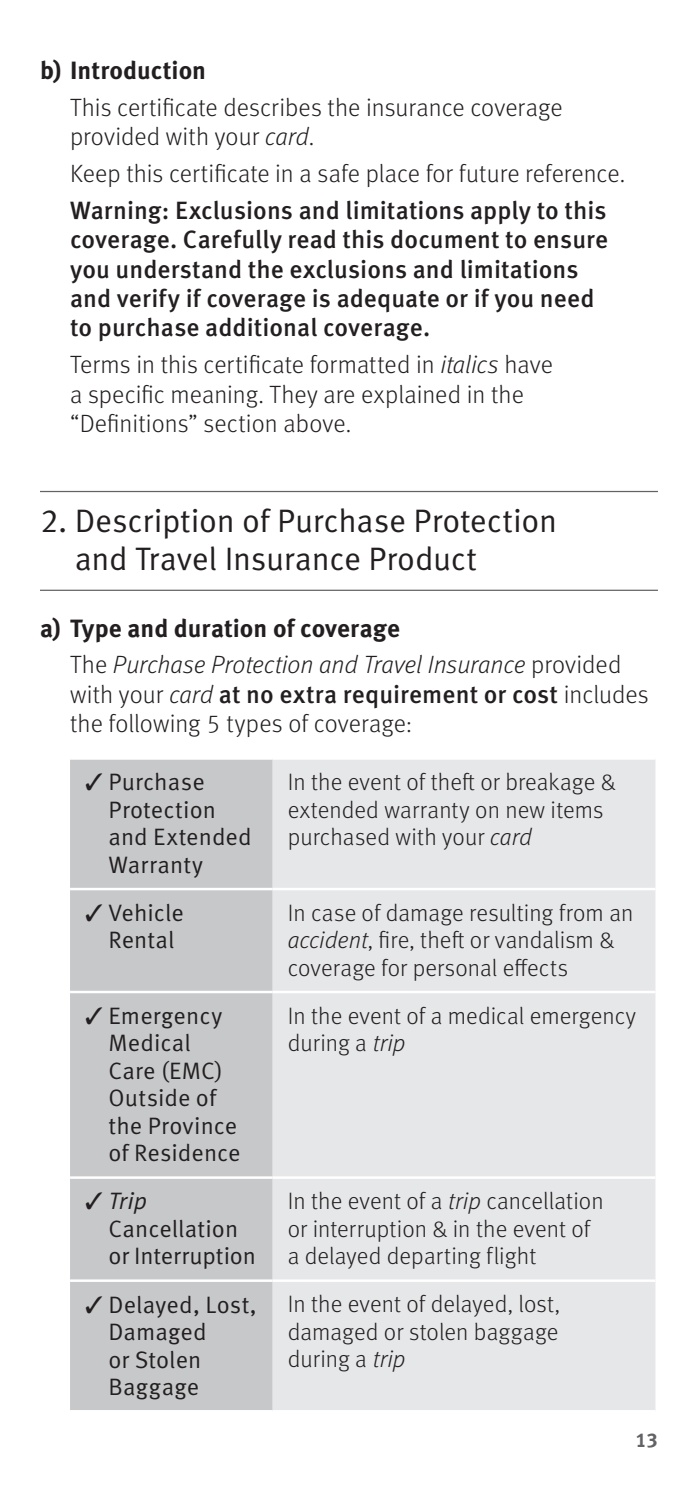
<style>
.page{position:relative;width:698px;height:1508px;background:#fff}
.page>*{position:absolute;margin:0;border:0;box-sizing:border-box;transform-origin:0 0}
.t1{font:32.5px/37.5px "Meta OT Norm";letter-spacing:-.01em;color:#231f20}
.t2{font:300 25px/29.5px "Meta OT";color:#231f20}
.t3{font:500 25px/29.5px "Meta OT";color:#231f20}
.t4{font:italic 300 25px/37px "Meta OT";color:#231f20}
.t5{font:700 25px "Meta OT";color:#231f20}
.t6{font:300 23.75px/27.5px "Meta OT";letter-spacing:.005em;color:#231f20}
.t7{font:23.75px/27.5px "Meta OT Norm";letter-spacing:.005em;color:#231f20}
.t8{font:23.75px "Meta OT Norm Ita";color:#231f20}
.t9{font:700 20px "Meta OT";color:#636366}
.s1{font-style:italic}
.s2{font-weight:700;font-style:normal}
.s3{font-style:normal}
.s4{font-weight:500}
</style>
<div class="page">
<hr style="left:40px;top:491px;width:618px;height:1px;background:#636366">
<hr style="left:40px;top:589px;width:618px;height:2px;background:#636366">
<div style="left:70px;top:759px;width:202px;height:651px;background:#c7c8ca"></div>
<div style="left:272px;top:759px;width:383px;height:651px;background:#e6e7e9"></div>
<hr style="left:70px;top:888px;width:202px;height:2px;background:#fff">
<hr style="left:272px;top:888px;width:383px;height:2px;background:#fff">
<hr style="left:70px;top:990px;width:202px;height:3px;background:#fff">
<hr style="left:272px;top:990px;width:383px;height:3px;background:#fff">
<hr style="left:70px;top:1176px;width:202px;height:2px;background:#fff">
<hr style="left:272px;top:1176px;width:383px;height:2px;background:#fff">
<hr style="left:70px;top:1279px;width:202px;height:3px;background:#fff">
<hr style="left:272px;top:1279px;width:383px;height:3px;background:#fff">
<p class="t5" style="left:40px;top:54px;width:168px">b) Introduction</p>
<p class="t2" style="left:70px;top:93px;width:494px">This certificate describes the insurance coverage provided with your <span class="s1">card</span>.</p>
<p class="t2" style="left:70px;top:159px;width:556px">Keep this certificate in a safe place for future reference.</p>
<p class="t3" style="left:70px;top:196px;width:539px">Warning: Exclusions and limitations apply to this coverage. Carefully read this document to ensure you understand the exclusions and limitations and verify if coverage is adequate or if you need to purchase additional coverage.</p>
<p class="t2" style="left:70px;top:350px;width:484px">Terms in this certificate formatted in <span class="s1">italics</span> have a specific meaning. They are explained in the “Definitions” section above.</p>
<h1 class="t1" style="left:75px;top:502px;width:484px;text-indent:-35px">2. Description of Purchase Protection and Travel Insurance Product</h1>
<p class="t4" style="left:70px;top:610px;width:552px;text-indent:-30px"><span class="s2">a) Type and duration of coverage<br></span><span class="s3">The</span> Purchase Protection and Travel Insurance <span class="s3">provided</span></p>
<p class="t2" style="left:70px;top:680px;width:580px">with your <span class="s1">card</span> <span class="s4">at no extra requirement or cost</span> includes the following 5 types of coverage:</p>
<p class="t7" style="left:108px;top:768px;width:145px;text-indent:-23px">✓ Purchase<br>Protection and Extended<br>Warranty</p>
<p class="t6" style="left:287px;top:768px;width:329px">In the event of theft or breakage &amp; extended warranty on new items purchased with your <span class="s1">card</span></p>
<p class="t7" style="left:85px;top:899px;width:100px;text-align:center">✓ Vehicle<br>Rental</p>
<p class="t6" style="left:287px;top:899px;width:347px">In case of damage resulting from an <span class="s1">accident</span>, fire, theft or vandalism &amp; coverage for personal effects</p>
<p class="t7" style="left:108px;top:1002px;width:134px;text-indent:-23px">✓ Emergency<br>Medical<br>Care (EMC)<br>Outside of the Province of Residence</p>
<p class="t6" style="left:287px;top:1002px;width:350px">In the event of a medical emergency during a <span class="s1">trip</span></p>
<p class="t8" style="left:85px;top:1187px;width:64px">✓ Trip</p>
<p class="t7" style="left:108px;top:1215px;width:149px">Cancellation or Interruption</p>
<p class="t6" style="left:287px;top:1187px;width:317px">In the event of a <span class="s1">trip</span> cancellation or interruption &amp; in the event of a delayed departing flight</p>
<p class="t7" style="left:108px;top:1290px;width:150px;text-indent:-23px">✓ Delayed, Lost,<br>Damaged<br>or Stolen<br>Baggage</p>
<p class="t6" style="left:287px;top:1290px;width:274px;text-align:justify">In the event of delayed, lost, damaged or stolen baggage during a <span class="s1">trip</span></p>
<p class="t9" style="left:635px;top:1427px;width:24px">13</p>
</div>
